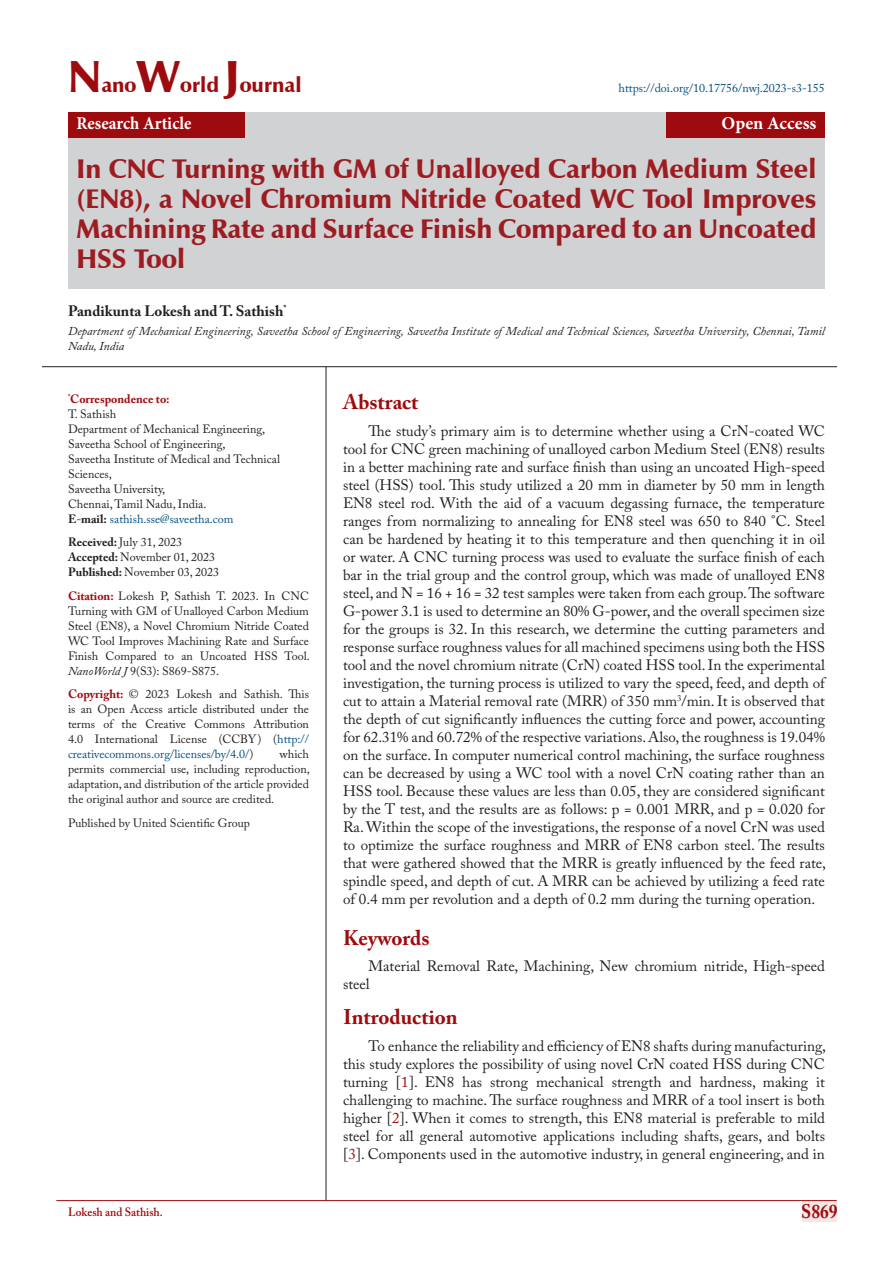
<style>
.page{position:relative;width:893px;height:1263px;background:#fff}
.page>*{position:absolute;margin:0;border:0;box-sizing:border-box;transform-origin:0 0}
.t1{font:900 27px/30px "Zapf Humanist 601 BT";color:#9d1c21;text-align:justify}
.t2{font:900 21px "Zapf Humanist 601 BT";color:#9e0b0f}
.s8{font:700 21px "Adobe Caslon Pro";color:#9e0b0f}
.Heading_01{font:700 21px "Adobe Caslon Pro";color:#9e0b0f}
.t3{font:700 19.5px "Adobe Caslon Pro";color:#9e0b0f;scale:.9 1}
.t4{font:700 18px "Minion Pro";color:#fff;scale:.93 1}
.t5{font:700 18px "Minion Pro";color:#fff}
.Para{font:15px/18px "Adobe Caslon Pro";color:#231f20;text-align:justify}
.t6{font:700 15px "Adobe Caslon Pro";color:#231f20}
.t7{font:12px/15px "Adobe Caslon Pro";color:#231f20;text-align:justify}
.t8{font:italic 12px/15px "Adobe Caslon Pro";color:#231f20}
.t9{font:12px "Adobe Caslon Pro";color:#005082}
.t10{font:700 12px "Adobe Caslon Pro";color:#9e0b0f}
.t11{font:600 12px "Adobe Caslon Pro";color:#9e0b0f;scale:.95 1}
.s1{font-size:45px}
.s2{font-weight:700;color:#231f20}
.s3{color:#231f20}
.s4{font-weight:700}
.s5{font-weight:700;color:#9e0b0f}
.s6{font-style:italic}
.s7{color:#005082}
.s8{color:#9e0b0f}
</style>
<div class="page">
<div style="left:802px;top:1200px;width:35px;height:21px;background:#f5e7e7"></div>
<hr style="left:56px;top:1200px;width:781px;height:1px;background:#9e0b0f">
<div style="left:68px;top:112px;width:757px;height:177px;background:#d1d2d4"></div>
<div style="left:68px;top:112px;width:177px;height:26px;background:#9e0b0f"></div>
<div style="left:666px;top:112px;width:159px;height:26px;background:#9e0b0f"></div>
<hr style="left:326px;top:367px;width:1px;height:833px;background:#231f20">
<hr style="left:42px;top:366px;width:795px;height:1px;background:#231f20">
<p class="t2" style="left:68px;top:72px;width:235px"><span class="s1">N</span>ano<span class="s1">W</span>orld <span class="s1">J</span>ournal</p>
<p class="t4" style="left:77px;top:111px;width:125px">Research Article</p>
<p class="t5" style="left:721px;top:111px;width:96px">Open Access</p>
<p class="t9" style="left:619px;top:81px;width:208px">https://doi.org/10.17756/nwj.2023-s3-155</p>
<p class="t1" style="left:77px;top:154px;width:741px">In CNC Turning with GM of Unalloyed Carbon Medium Steel (EN8), a Novel Chromium Nitride Coated WC Tool Improves Machining Rate and Surface Finish Compared to an Uncoated HSS Tool</p>
<p class="t6" style="left:68px;top:302px;width:220px">Pandikunta Lokesh and T. Sathish<sup>*</sup></p>
<p class="t8" style="left:68px;top:324px;width:758px">Department of Mechanical Engineering, Saveetha School of Engineering, Saveetha Institute of Medical and Technical Sciences, Saveetha University, Chennai, Tamil<br>Nadu, India</p>
<p class="t10" style="left:68px;top:391px;width:103px"><sup>*</sup>Correspondence to:</p>
<p class="t7" style="left:68px;top:406px;width:50px">T. Sathish</p>
<p class="t7" style="left:68px;top:421px;width:199px">Department of Mechanical Engineering,</p>
<p class="t7" style="left:68px;top:436px;width:159px">Saveetha School of Engineering,</p>
<p class="t7" style="left:68px;top:451px;width:214px">Saveetha Institute of Medical and Technical<br>Sciences,</p>
<p class="t7" style="left:68px;top:481px;width:99px">Saveetha University,</p>
<p class="t7" style="left:68px;top:496px;width:140px">Chennai, Tamil Nadu, India.</p>
<p class="t9" style="left:68px;top:511px;width:167px"><span class="s2">E</span><span class="s3">-</span><span class="s2">mail:</span> sathish.sse@saveetha.com</p>
<p class="t7" style="left:68px;top:534px;width:153px;text-align:left"><span class="s4">Received:</span> July 31, 2023<br><span class="s4">Accepted:</span> November 01, 2023<br><span class="s4">Published:</span> November 03, 2023</p>
<p class="t7" style="left:68px;top:588px;width:243px"><span class="s5">Citation:</span> Lokesh P, Sathish T. 2023. In CNC Turning with GM of Unalloyed Carbon Medium Steel (EN8), a Novel Chromium Nitride Coated WC Tool Improves Machining Rate and Surface Finish Compared to an Uncoated HSS Tool.<br><span class="s6">NanoWorld J</span> 9(S3): S869-S875.</p>
<p class="t7" style="left:68px;top:686px;width:242px"><span class="s5">Copyright:</span> © 2023 Lokesh and Sathish. This is an Open Access article distributed under the terms of the Creative Commons Attribution 4.0 International License (CCBY) (<span class="s7">http:// creativecommons.org/licenses/by/4.0/</span>)</p>
<p class="t7" style="left:68px;top:746px;width:243px;text-indent:212px">which permits commercial use, including reproduction, adaptation, and distribution of the article provided the original author and source are credited.</p>
<p class="t7" style="left:68px;top:815px;width:183px">Published by United Scientific Group</p>
<p class="s8" style="left:343px;top:390px;width:77px">Abstract</p>
<p class="Para" style="left:343px;top:422px;width:484px;text-indent:26px">The study’s primary aim is to determine whether using a CrN-coated WC tool for CNC green machining of unalloyed carbon Medium Steel (EN8) results in a better machining rate and surface finish than using an uncoated High-speed steel (HSS) tool. This study utilized a 20 mm in diameter by 50 mm in length EN8 steel rod. With the aid of a vacuum degassing furnace, the temperature ranges from normalizing to annealing for EN8 steel was 650 to 840 °C. Steel can be hardened by heating it to this temperature and then quenching it in oil or water. A CNC turning process was used to evaluate the surface finish of each bar in the trial group and the control group, which was made of unalloyed EN8 steel, and N = 16 + 16 = 32 test samples were taken from each group. The software G-power 3.1 is used to determine an 80% G-power, and the overall specimen size for the groups is 32. In this research, we determine the cutting parameters and response surface roughness values for all machined specimens using both the HSS tool and the novel chromium nitrate (CrN) coated HSS tool. In the experimental investigation, the turning process is utilized to vary the speed, feed, and depth of cut to attain a Material removal rate (MRR) of 350 mm<sup>3</sup>/min. It is observed that the depth of cut significantly influences the cutting force and power, accounting for 62.31% and 60.72% of the respective variations. Also, the roughness is 19.04% on the surface. In computer numerical control machining, the surface roughness can be decreased by using a WC tool with a novel CrN coating rather than an HSS tool. Because these values are less than 0.05, they are considered significant by the T test, and the results are as follows: p = 0.001 MRR, and p = 0.020 for Ra. Within the scope of the investigations, the response of a novel CrN was used to optimize the surface roughness and MRR of EN8 carbon steel. The results that were gathered showed that the MRR is greatly influenced by the feed rate, spindle speed, and depth of cut. A MRR can be achieved by utilizing a feed rate of 0.4 mm per revolution and a depth of 0.2 mm during the turning operation.</p>
<p class="s8" style="left:343px;top:925px;width:88px">Keywords</p>
<p class="Para" style="left:343px;top:957px;width:483px;text-indent:26px">Material Removal Rate, Machining, New chromium nitride, High-speed steel</p>
<p class="Heading_01" style="left:343px;top:1005px;width:116px">Introduction</p>
<p class="Para" style="left:343px;top:1037px;width:484px;text-indent:26px">To enhance the reliability and efficiency of EN8 shafts during manufacturing, this study explores the possibility of using novel CrN coated HSS during CNC turning [<span class="s8">1</span>]. EN8 has strong mechanical strength and hardness, making it challenging to machine. The surface roughness and MRR of a tool insert is both higher [<span class="s8">2</span>]. When it comes to strength, this EN8 material is preferable to mild steel for all general automotive applications including shafts, gears, and bolts [<span class="s8">3</span>]. Components used in the automotive industry, in general engineering, and in</p>
<p class="t11" style="left:68px;top:1204px;width:101px">Lokesh and Sathish.</p>
<h3 class="t3" style="left:801px;top:1200px;width:42px">S869</h3>
</div>
